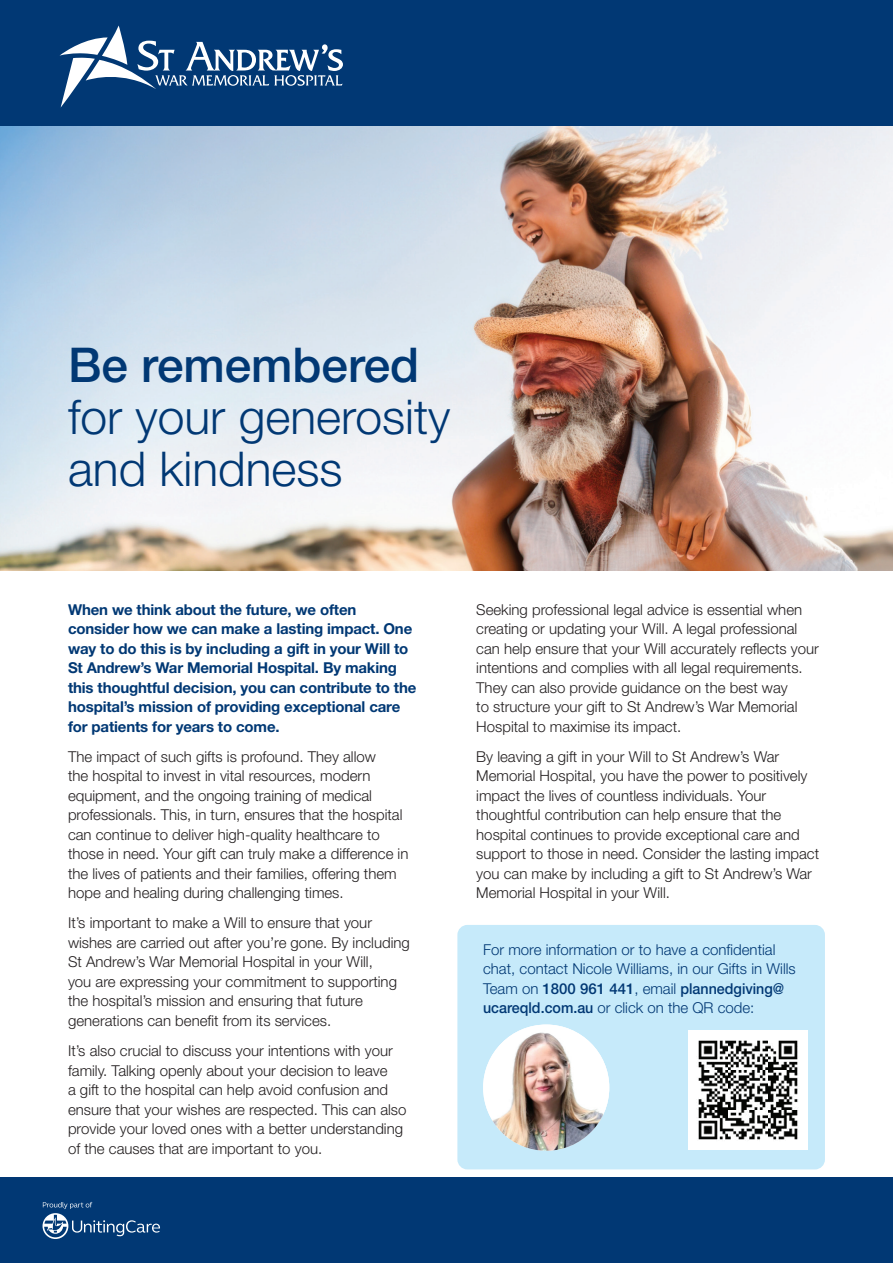
<style>
.page{position:relative;width:893px;height:1263px;background:#fff}
.page>*{position:absolute;margin:0;border:0;box-sizing:border-box;transform-origin:0 0}
.t1{font:300 48px/51.8px "Helvetica Neue LT Std";color:#013874}
.t2{font:500 48px "Helvetica Neue LT Std";color:#013874}
.t3{font:300 15px/19.5px "Helvetica Neue LT Std";color:#231f20}
.t4{font:700 15px/19.5px "Helvetica Neue LT Std";letter-spacing:-.01em;color:#013874}
.t5{font:300 15px/19.5px "Helvetica Neue LT Std";color:#013874}
.s1{font-weight:500}
</style>
<div class="page">
<img style="left:0;top:126px;width:893px;height:444px">
<div style="left:0;top:0;width:893px;height:125px;background:#013874"></div>
<div style="left:0;top:1178px;width:893px;height:85px;background:#013874"></div>
<svg style="left:43px;top:1202px;width:117px;height:37px"></svg>
<svg style="left:60px;top:26px;width:283px;height:82px"></svg>
<div style="left:459px;top:926px;width:364px;height:242px;background:#c6eafa;border-radius:9px"></div>
<div style="left:457px;top:925px;width:368px;height:244px;border:3px solid #c6eafa;border-radius:9px"></div>
<img style="left:689px;top:1031px;width:119px;height:119px">
<img style="left:483px;top:1024px;width:126px;height:127px;border-radius:63px">
<h1 class="t2" style="left:68px;top:336px;width:353px">Be remembered</h1>
<h1 class="t1" style="left:68px;top:390px;width:384px">for your generosity and kindness</h1>
<p class="t4" style="left:68px;top:599px;width:350px">When we think about the future, we often consider how we can make a lasting impact. One way to do this is by including a gift in your Will to St Andrew’s War Memorial Hospital. By making this thoughtful decision, you can contribute to the hospital’s mission of providing exceptional care for patients for years to come.</p>
<p class="t3" style="left:68px;top:746px;width:342px">The impact of such gifts is profound. They allow<br>the hospital to invest in vital resources, modern equipment, and the ongoing training of medical professionals. This, in turn, ensures that the hospital can continue to deliver high-quality healthcare to those in need. Your gift can truly make a difference in the lives of patients and their families, offering them hope and healing during challenging times.</p>
<p class="t3" style="left:68px;top:913px;width:343px">It’s important to make a Will to ensure that your wishes are carried out after you’re gone. By including St Andrew’s War Memorial Hospital in your Will,<br>you are expressing your commitment to supporting the hospital’s mission and ensuring that future generations can benefit from its services.</p>
<p class="t3" style="left:68px;top:1040px;width:340px">It’s also crucial to discuss your intentions with your family. Talking openly about your decision to leave<br>a gift to the hospital can help avoid confusion and ensure that your wishes are respected. This can also provide your loved ones with a better understanding of the causes that are important to you.</p>
<p class="t3" style="left:476px;top:599px;width:344px">Seeking professional legal advice is essential when creating or updating your Will. A legal professional can help ensure that your Will accurately reflects your intentions and complies with all legal requirements.<br>They can also provide guidance on the best way<br>to structure your gift to St Andrew’s War Memorial Hospital to maximise its impact.</p>
<p class="t3" style="left:476px;top:746px;width:344px">By leaving a gift in your Will to St Andrew’s War Memorial Hospital, you have the power to positively impact the lives of countless individuals. Your thoughtful contribution can help ensure that the hospital continues to provide exceptional care and support to those in need. Consider the lasting impact you can make by including a gift to St Andrew’s War Memorial Hospital in your Will.</p>
<p class="t5" style="left:483px;top:939px;width:314px">For more information or to have a confidential chat, contact Nicole Williams, in our Gifts in Wills Team on <span class="s1">1800 961 441</span>, email <span class="s1">plannedgiving@ ucareqld.com.au</span> or click on the QR code:</p>
</div>
